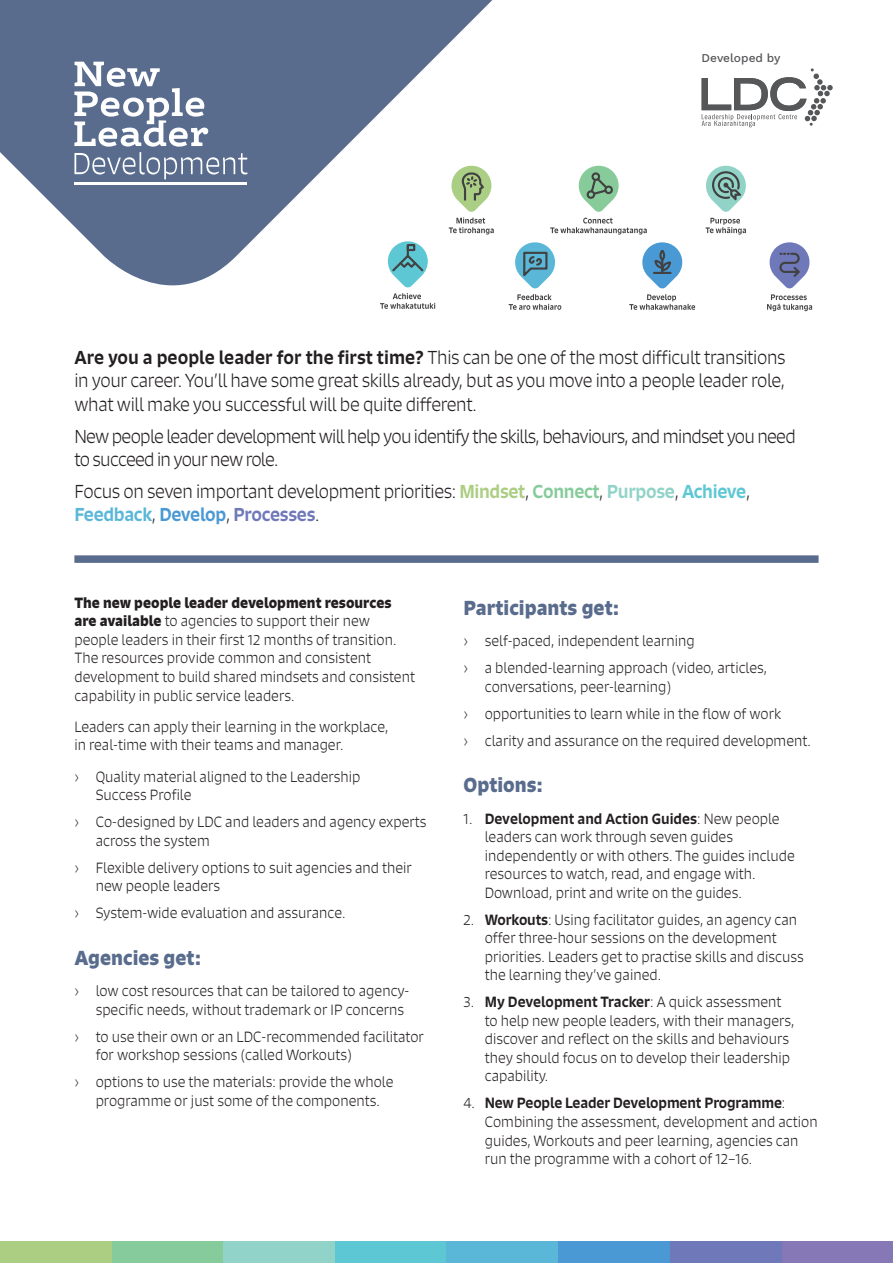
<style>
.page{position:relative;width:893px;height:1263px;background:#fff}
.page>*{position:absolute;margin:0;border:0;box-sizing:border-box;transform-origin:0 0}
.t1{font:700 19.5px "Signo";color:#596c8d}
.MAIN_Intro{font:300 18px/23.4px "Signo";letter-spacing:-.04em;color:#231f20;text-align:justify}
.MAIN_Intro-2{font:300 18px/23.4px "Signo";letter-spacing:-.02em;color:#231f20}
.MAIN{font:300 14.25px/18.6px "Signo";color:#231f20}
.t2{font:500 12px "Work Sans";color:#565759}
.s1{font-weight:500}
.s2{font-weight:500;color:#abce83}
.s3{font-weight:500;color:#86cb9b}
.s4{font-weight:500;color:#92d3c9}
.s5{font-weight:500;color:#5dc7d4}
.s6{font-weight:500;color:#5ab7d8}
.s7{font-weight:500;color:#4a99d4}
.s8{font-weight:500;color:#6f78b9}
.s9{font-weight:700}
</style>
<div class="page">
<svg style="left:702px;top:68px;width:131px;height:59px"></svg>
<div style="left:781px;top:1242px;width:112px;height:21px;background:#8677b7"></div>
<div style="left:335px;top:1242px;width:111px;height:21px;background:#5dc7d4"></div>
<div style="left:558px;top:1242px;width:112px;height:21px;background:#4a99d4"></div>
<div style="left:112px;top:1242px;width:111px;height:21px;background:#86cb9b"></div>
<div style="left:670px;top:1242px;width:111px;height:21px;background:#6f78b9"></div>
<div style="left:223px;top:1242px;width:112px;height:21px;background:#92d3c9"></div>
<div style="left:446px;top:1242px;width:112px;height:21px;background:#5ab7d8"></div>
<div style="left:0;top:1242px;width:112px;height:21px;background:#abce83"></div>
<svg style="left:0;top:0;width:612px;height:309px"></svg>
<div style="left:74px;top:555px;width:745px;height:8px;background:#596c8d"></div>
<svg style="left:74px;top:62px;width:173px;height:117px"></svg>
<hr style="left:74px;top:182px;width:173px;height:2px;background:#fff">
<svg style="left:449px;top:164px;width:44px;height:48px"></svg>
<svg style="left:449px;top:218px;width:45px;height:17px"></svg>
<svg style="left:577px;top:164px;width:42px;height:48px"></svg>
<svg style="left:706px;top:165px;width:40px;height:47px"></svg>
<svg style="left:705px;top:218px;width:41px;height:17px"></svg>
<svg style="left:380px;top:239px;width:55px;height:70px"></svg>
<svg style="left:509px;top:218px;width:186px;height:92px"></svg>
<svg style="left:767px;top:242px;width:45px;height:69px"></svg>
<h1 class="t2" style="left:702px;top:49px;width:80px">Developed by</h1>
<p class="MAIN_Intro" style="left:74px;top:346px;width:713px"><span class="s1">Are you a people leader for the first time?</span> This can be one of the most difficult transitions in your career. You’ll have some great skills already, but as you move into a people leader role, what will make you successful will be quite different.</p>
<p class="MAIN_Intro" style="left:74px;top:424px;width:723px">New people leader development will help you identify the skills, behaviours, and mindset you need to succeed in your new role.</p>
<p class="MAIN_Intro-2" style="left:74px;top:480px;width:677px">Focus on seven important development priorities: <span class="s2">Mindset</span>, <span class="s3">Connect</span>, <span class="s4">Purpose</span>, <span class="s5">Achieve</span>,<br><span class="s6">Feedback</span>, <span class="s7">Develop</span>, <span class="s8">Processes</span>.</p>
<p class="MAIN" style="left:74px;top:593px;width:342px"><span class="s9">The new people leader development resources are available</span> to agencies to support their new people leaders in their first 12 months of transition.<br>The resources provide common and consistent development to build shared mindsets and consistent capability in public service leaders.</p>
<p class="MAIN" style="left:74px;top:717px;width:316px">Leaders can apply their learning in the workplace, in real-time with their teams and manager.</p>
<p class="MAIN" style="left:96px;top:767px;width:266px;text-indent:-21px">› Quality material aligned to the Leadership<br>Success Profile</p>
<p class="MAIN" style="left:96px;top:813px;width:332px;text-indent:-21px">› Co-designed by LDC and leaders and agency experts across the system</p>
<p class="MAIN" style="left:96px;top:858px;width:318px;text-indent:-21px">› Flexible delivery options to suit agencies and their new people leaders</p>
<p class="MAIN" style="left:74px;top:904px;width:273px">› System-wide evaluation and assurance.</p>
<h3 class="t1" style="left:74px;top:945px;width:128px">Agencies get:</h3>
<p class="MAIN" style="left:96px;top:982px;width:315px;text-indent:-21px">› low cost resources that can be tailored to agency&shy;specific needs, without trademark or IP concerns</p>
<p class="MAIN" style="left:96px;top:1027px;width:330px;text-indent:-21px">› to use their own or an LDC-recommended facilitator for workshop sessions (called Workouts)</p>
<p class="MAIN" style="left:74px;top:1073px;width:321px;text-align:center">› options to use the materials: provide the whole programme or just some of the components.</p>
<h3 class="t1" style="left:463px;top:595px;width:157px">Participants get:</h3>
<p class="MAIN" style="left:463px;top:631px;width:233px">› self-paced, independent learning</p>
<p class="MAIN" style="left:485px;top:658px;width:284px;text-indent:-21px">› a blended-learning approach (video, articles, conversations, peer-learning)</p>
<p class="MAIN" style="left:463px;top:704px;width:319px">› opportunities to learn while in the flow of work</p>
<p class="MAIN" style="left:463px;top:731px;width:349px">› clarity and assurance on the required development.</p>
<h3 class="t1" style="left:463px;top:772px;width:81px">Options:</h3>
<p class="MAIN" style="left:485px;top:809px;width:311px;text-indent:-21px">1. <span class="s1">Development and Action Guides</span>: New people leaders can work through seven guides independently or with others. The guides include resources to watch, read, and engage with.<br>Download, print and write on the guides.</p>
<p class="MAIN" style="left:485px;top:910px;width:320px;text-indent:-21px">2. <span class="s1">Workouts</span>: Using facilitator guides, an agency can offer three-hour sessions on the development priorities. Leaders get to practise skills and discuss the learning they’ve gained.</p>
<p class="MAIN" style="left:485px;top:993px;width:311px;text-indent:-21px">3. <span class="s1">My Development Tracker</span>: A quick assessment to help new people leaders, with their managers, discover and reflect on the skills and behaviours they should focus on to develop their leadership capability.</p>
<p class="MAIN" style="left:485px;top:1094px;width:334px;text-indent:-21px">4. <span class="s1">New People Leader Development Programme</span>:<br>Combining the assessment, development and action guides, Workouts and peer learning, agencies can run the programme with a cohort of 12–16.</p>
</div>
